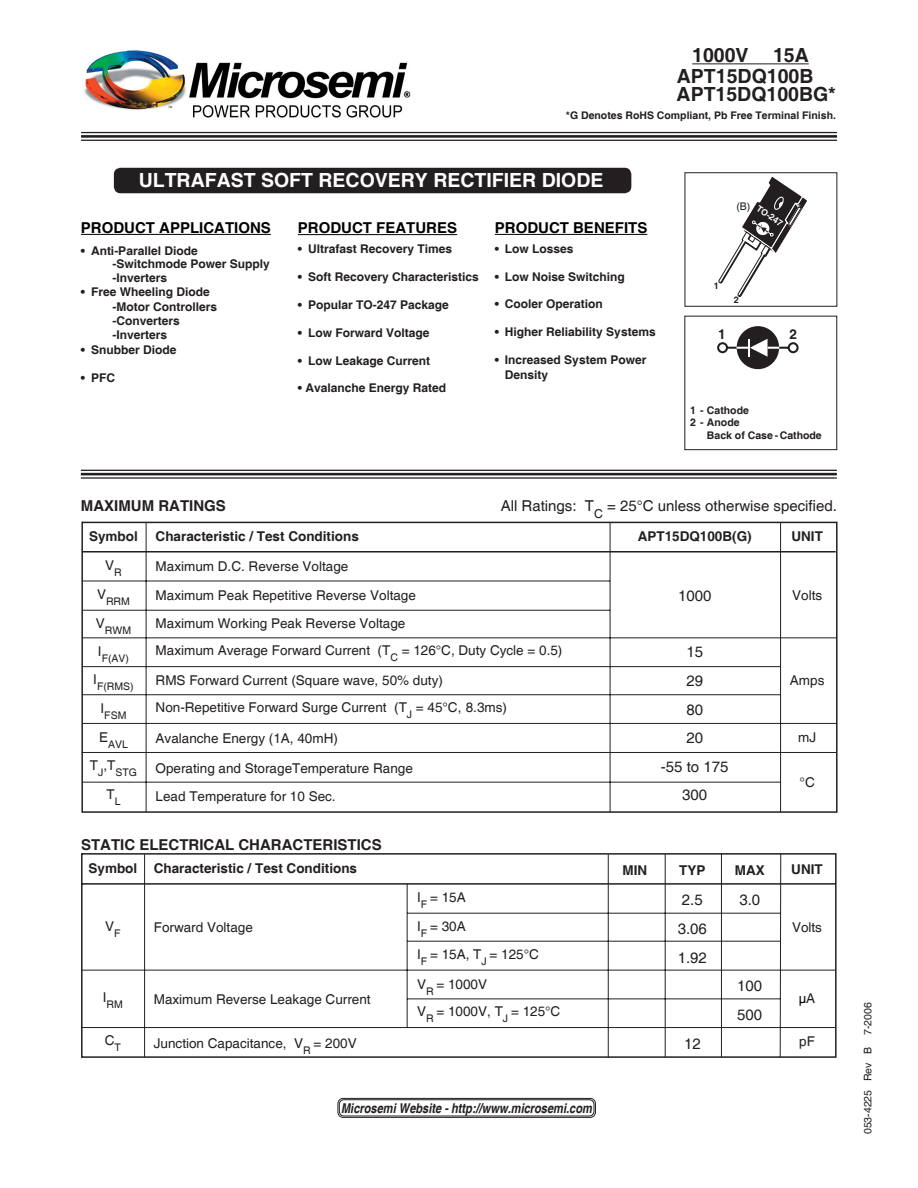
<style>
.page{position:relative;width:918px;height:1188px;background:#fff}
.page>*{position:absolute;margin:0;border:0;box-sizing:border-box;transform-origin:0 0}
.t1{font:700 19.5px "Helvetica";color:#fff}
.t2{font:700 19.5px/21px "Helvetica";color:#231f20;text-align:right}
.t3{font:15px/28.7px "Helvetica";color:#231f20}
.t4{font:700 15px "Helvetica";color:#000}
.t5{font:700 15px "Helvetica";color:#231f20}
.t6{font:13.5px/28.8px "Helvetica";color:#231f20}
.t7{font:700 13.5px/29px "Helvetica";color:#231f20;text-align:center}
.t8{font:italic 700 condensed 13.5px "Helvetica";color:#231f20}
.t9{font:13.5px "Helvetica";color:#000}
.t10{font:12.3px "Helvetica";color:#231f20}
.t11{font:700 12px/14.4px "Helvetica";color:#231f20}
.t12{font:700 10.5px "Helvetica";color:#231f20}
.t13{font:10.5px "Helvetica";color:#231f20}
.t14{font:700 9px "Helvetica";color:#231f20}
.t15{font:700 8.7px "Helvetica";color:#fff}
.s1{font-weight:400}
.s2{color:#231f20}
</style>
<div class="page">
<svg style="left:81px;top:853px;width:756px;height:205px"></svg>
<svg style="left:81px;top:521px;width:757px;height:292px"></svg>
<hr style="left:146px;top:522px;width:1px;height:290px;background:#231f20">
<hr style="left:610px;top:522px;width:1px;height:290px;background:#231f20">
<hr style="left:780px;top:522px;width:1px;height:290px;background:#231f20">
<hr style="left:82px;top:581px;width:528px;height:1px;background:#231f20">
<hr style="left:82px;top:610px;width:528px;height:1px;background:#231f20">
<hr style="left:82px;top:637px;width:755px;height:1px;background:#231f20">
<hr style="left:82px;top:666px;width:699px;height:1px;background:#231f20">
<hr style="left:82px;top:694px;width:699px;height:1px;background:#231f20">
<hr style="left:82px;top:723px;width:755px;height:1px;background:#231f20">
<hr style="left:82px;top:752px;width:754px;height:1px;background:#231f20">
<hr style="left:82px;top:782px;width:699px;height:1px;background:#231f20">
<hr style="left:495px;top:234px;width:152px;height:1px;background:#000">
<hr style="left:298px;top:234px;width:159px;height:1px;background:#000">
<hr style="left:81px;top:234px;width:190px;height:1px;background:#000">
<div style="left:114px;top:168px;width:517px;height:25px;background:#231f20"></div>
<hr style="left:81px;top:470px;width:756px;height:1px;background:#231f20">
<hr style="left:81px;top:473px;width:756px;height:2px;background:#231f20">
<hr style="left:81px;top:477px;width:756px;height:2px;background:#231f20">
<hr style="left:692px;top:63px;width:117px;height:1px;background:#231f20">
<hr style="left:81px;top:132px;width:756px;height:1px;background:#231f20">
<hr style="left:81px;top:135px;width:756px;height:3px;background:#231f20">
<hr style="left:81px;top:140px;width:756px;height:1px;background:#231f20">
<div style="left:737px;top:326px;width:42px;height:43px;background:#231f20;border-radius:50%"></div>
<svg style="left:717px;top:339px;width:82px;height:18px"></svg>
<div style="left:684px;top:316px;width:153px;height:134px;border:1px solid #231f20"></div>
<svg style="left:718px;top:177px;width:89px;height:120px"></svg>
<div style="left:685px;top:172px;width:152px;height:135px;border:1px solid #231f20"></div>
<img style="left:84px;top:50px;width:327px;height:68px">
<svg style="left:337px;top:1098px;width:259px;height:20px"></svg>
<h1 class="t2" style="left:677px;top:46px;width:138px">15A<br>APT15DQ100B</h1>
<h1 class="t2" style="left:677px;top:85px;width:161px">APT15DQ100BG*</h1>
<p class="t12" style="left:566px;top:109px;width:272px">*G Denotes RoHS Compliant, Pb Free Terminal Finish.</p>
<h1 class="t2" style="left:692px;top:46px;width:58px">1000V</h1>
<h1 class="t1" style="left:139px;top:169px;width:466px">ULTRAFAST SOFT RECOVERY RECTIFIER DIODE</h1>
<p class="t4" style="left:81px;top:218px;width:192px">PRODUCT APPLICATIONS</p>
<p class="t11" style="left:112px;top:244px;width:159px;line-height:13.5px;text-indent:-32px">• Anti-Parallel Diode -Switchmode Power Supply -Inverters</p>
<p class="t11" style="left:112px;top:285px;width:106px;text-indent:-32px">• Free Wheeling Diode -Motor Controllers -Converters -Inverters</p>
<p class="t11" style="left:81px;top:343px;width:97px">• Snubber Diode</p>
<p class="t11" style="left:81px;top:371px;width:36px">• PFC</p>
<p class="t4" style="left:298px;top:219px;width:161px">PRODUCT FEATURES</p>
<p class="t11" style="left:298px;top:242px;width:156px">• Ultrafast Recovery Times</p>
<p class="t11" style="left:298px;top:270px;width:182px">• Soft Recovery Characteristics</p>
<p class="t11" style="left:298px;top:298px;width:152px">• Popular TO-247 Package</p>
<p class="t11" style="left:298px;top:326px;width:133px">• Low Forward Voltage</p>
<p class="t11" style="left:298px;top:354px;width:134px">• Low Leakage Current</p>
<p class="t11" style="left:298px;top:381px;width:150px">• Avalanche Energy Rated</p>
<p class="t4" style="left:495px;top:218px;width:154px">PRODUCT BENEFITS</p>
<p class="t11" style="left:495px;top:242px;width:80px">• Low Losses</p>
<p class="t11" style="left:495px;top:270px;width:132px">• Low Noise Switching</p>
<p class="t11" style="left:495px;top:298px;width:110px">• Cooler Operation</p>
<p class="t11" style="left:495px;top:326px;width:162px">• Higher Reliability Systems</p>
<p class="t11" style="left:505px;top:353px;width:143px;text-indent:-10px">• Increased System Power<br>Density</p>
<p class="t13" style="left:736px;top:200px;width:15px">(B)</p>
<p class="t15" style="left:760px;top:203px;width:31px;rotate:34deg">TO-247</p>
<p class="t14" style="left:714px;top:281px;width:7px">1</p>
<p class="t14" style="left:734px;top:294px;width:7px">2</p>
<p class="t7" style="left:718px;top:321px;width:9px">1</p>
<p class="t7" style="left:789px;top:320px;width:9px">2</p>
<p class="t12" style="left:690px;top:404px;width:60px">1 - Cathode</p>
<p class="t12" style="left:690px;top:416px;width:51px">2 - Anode</p>
<p class="t12" style="left:707px;top:429px;width:116px">Back of Case -Cathode</p>
<p class="t5" style="left:81px;top:497px;width:146px">MAXIMUM RATINGS</p>
<p class="t3" style="left:501px;top:492px;width:95px">All Ratings: T</p>
<p class="t10" style="left:594px;top:507px;width:10px">C</p>
<p class="t3" style="left:607px;top:492px;width:231px">= 25°C unless otherwise specified.</p>
<p class="t7" style="left:89px;top:523px;width:50px">Symbol<br><span class="s1">V</span><sub>R</sub></p>
<p class="t13" style="left:97px;top:595px;width:34px"><sup>V</sup>RRM</p>
<p class="t13" style="left:96px;top:624px;width:37px"><sup>V</sup>RWM</p>
<p class="t13" style="left:98px;top:652px;width:33px"><sup>I</sup>F(AV)</p>
<p class="t13" style="left:93px;top:681px;width:42px"><sup>I</sup>F(RMS)</p>
<p class="t13" style="left:101px;top:709px;width:27px"><sup>I</sup>FSM</p>
<p class="t13" style="left:99px;top:738px;width:30px"><sup>E</sup>AVL</p>
<p class="t13" style="left:90px;top:766px;width:49px"><sup>T</sup>J<sup>,T</sup>STG</p>
<p class="t6" style="left:106px;top:780px;width:16px">T<sub>L</sub></p>
<p class="t7" style="left:156px;top:523px;width:205px">Characteristic / Test Conditions</p>
<p class="t6" style="left:156px;top:553px;width:262px;line-height:28.3px">Maximum D.C. Reverse Voltage<br>Maximum Peak Repetitive Reverse Voltage<br>Maximum Working Peak Reverse Voltage</p>
<p class="t6" style="left:156px;top:636px;width:408px">Maximum Average Forward Current (T<sub>C</sub> = 126°C, Duty Cycle = 0.5)</p>
<p class="t6" style="left:156px;top:667px;width:353px;line-height:26.8px">RMS Forward Current (Square wave, 50% duty)<br>Non-Repetitive Forward Surge Current (T<sub>J</sub> = 45°C, 8.3ms)</p>
<p class="t6" style="left:156px;top:725px;width:184px">Avalanche Energy (1A, 40mH)</p>
<p class="t6" style="left:156px;top:755px;width:259px;line-height:28.3px">Operating and StorageTemperature Range<br>Lead Temperature for 10 Sec.</p>
<p class="t5" style="left:81px;top:836px;width:302px">STATIC ELECTRICAL CHARACTERISTICS</p>
<p class="t7" style="left:88px;top:855px;width:50px">Symbol</p>
<p class="t7" style="left:154px;top:855px;width:205px">Characteristic / Test Conditions</p>
<p class="t6" style="left:105px;top:912px;width:17px">V<sub>F</sub></p>
<p class="t13" style="left:103px;top:999px;width:22px"><sup>I</sup>RM</p>
<p class="t6" style="left:105px;top:1026px;width:18px">C<sub>T</sub></p>
<p class="t6" style="left:154px;top:913px;width:101px">Forward Voltage</p>
<p class="t6" style="left:154px;top:985px;width:218px">Maximum Reverse Leakage Current</p>
<p class="t6" style="left:154px;top:1030px;width:204px">Junction Capacitance, V<sub>R</sub> = 200V</p>
<p class="t6" style="left:417px;top:884px;width:123px">I<sub>F</sub> = 15A<br>I<sub>F</sub> = 30A<br>I<sub>F</sub> = 15A, T<sub>J</sub> = 125°C<br>V<sub>R</sub> = 1000V</p>
<p class="t6" style="left:417px;top:997px;width:145px">V<sub>R</sub> = 1000V, T<sub>J</sub> = 125°C</p>
<p class="t8" style="left:341px;top:1100px;width:252px">Microsemi Website - http://www.microsemi.com</p>
<p class="t7" style="left:638px;top:523px;width:116px">APT15DQ100B(G)</p>
<p class="t3" style="left:678px;top:582px;width:35px">1000</p>
<p class="t3" style="left:661px;top:638px;width:69px;text-align:center">15<br>29<br>80<br>20<br>-55 to 175<br>300</p>
<p class="t7" style="left:623px;top:856px;width:26px">MIN</p>
<p class="t7" style="left:679px;top:856px;width:28px">TYP</p>
<p class="t7" style="left:735px;top:856px;width:31px">MAX</p>
<p class="t3" style="left:682px;top:886px;width:22px">2.5</p>
<p class="t3" style="left:739px;top:886px;width:22px">3.0</p>
<p class="t3" style="left:678px;top:915px;width:31px">3.06<br>1.92</p>
<p class="t3" style="left:737px;top:972px;width:27px">100<br>500</p>
<p class="t3" style="left:684px;top:1030px;width:18px">12</p>
<p class="t7" style="left:791px;top:523px;width:33px">UNIT</p>
<p class="t6" style="left:792px;top:581px;width:32px">Volts</p>
<p class="t6" style="left:790px;top:667px;width:36px">Amps</p>
<p class="t6" style="left:798px;top:724px;width:19px">mJ</p>
<p class="t6" style="left:800px;top:769px;width:17px">°C</p>
<p class="t7" style="left:791px;top:855px;width:33px">UNIT</p>
<p class="t6" style="left:792px;top:913px;width:32px">Volts</p>
<p class="t9" style="left:799px;top:991px;width:18px">µ<span class="s2">A</span></p>
<p class="t6" style="left:799px;top:1028px;width:17px">pF</p>
<p class="t13" style="left:862px;top:1134px;width:133px;rotate:-90deg">053-4225 Rev B 7-2006</p>
</div>
